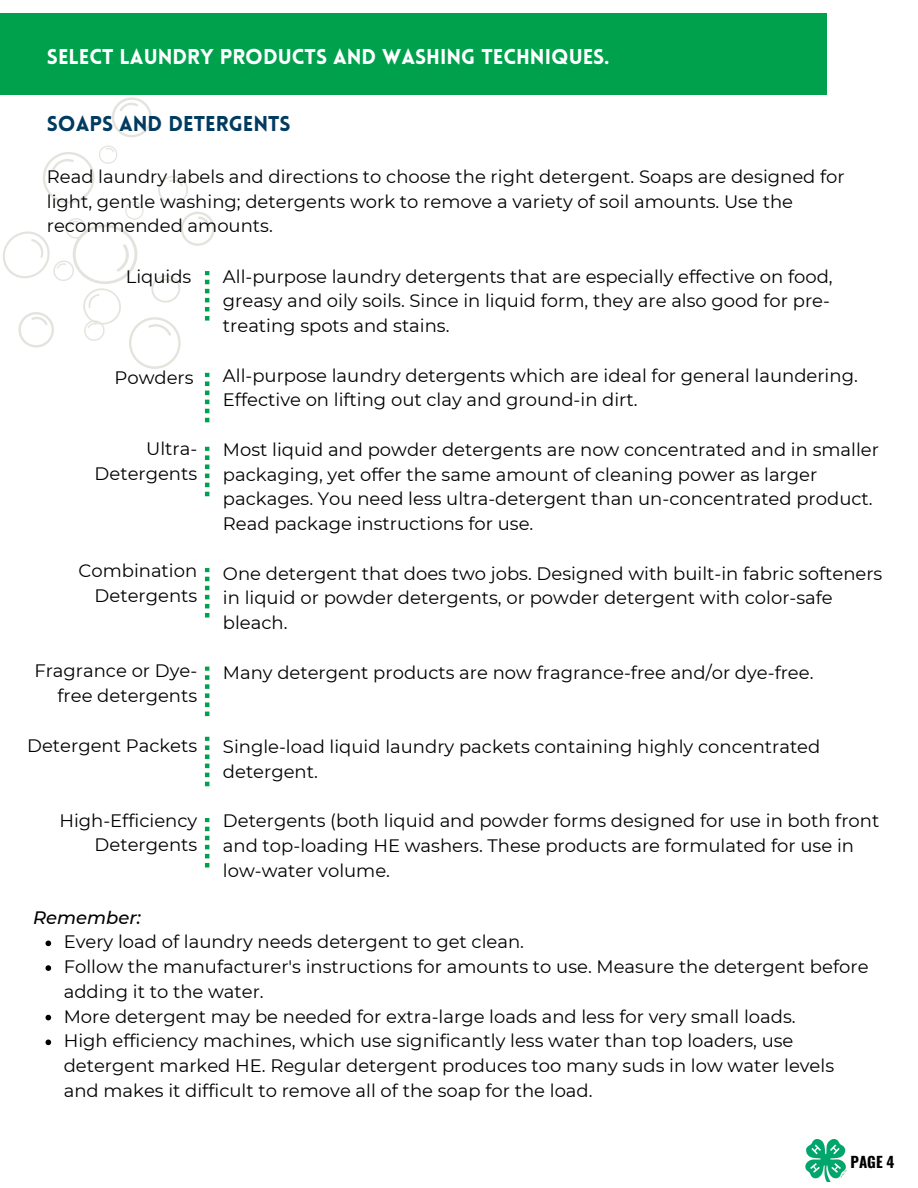
<style>
.page{position:relative;width:918px;height:1188px;background:#fff}
.page>*{position:absolute;margin:0;border:0;box-sizing:border-box;transform-origin:0 0}
.t1{font:900 21px "Lovelo";color:#fff}
.t2{font:900 21px "Lovelo";color:#003b61}
.t3{font:18px/24.8px "Montserrat";color:#000}
.t4{font:italic 500 18px "Montserrat";color:#000}
.t5{font:700 15px "Oswald";color:#000}
</style>
<div class="page">
<svg style="left:112px;top:97px;width:40px;height:41px"></svg>
<svg style="left:3px;top:145px;width:212px;height:277px"></svg>
<svg style="left:205px;top:447px;width:4px;height:49px"></svg>
<svg style="left:205px;top:568px;width:4px;height:50px"></svg>
<svg style="left:205px;top:667px;width:4px;height:49px"></svg>
<svg style="left:205px;top:737px;width:4px;height:49px"></svg>
<svg style="left:205px;top:818px;width:4px;height:50px"></svg>
<div style="left:0;top:13px;width:826px;height:82px;background:#00a14d"></div>
<svg style="left:46px;top:941px;width:5px;height:5px"></svg>
<svg style="left:46px;top:965px;width:5px;height:6px"></svg>
<svg style="left:46px;top:1015px;width:5px;height:5px"></svg>
<svg style="left:46px;top:1040px;width:5px;height:5px"></svg>
<img style="left:805px;top:1140px;width:42px;height:42px">
<p class="t1" style="left:47px;top:49px;width:564px">SELECT LAUNDRY PRODUCTS AND WASHING TECHNIQUES.</p>
<p class="t2" style="left:47px;top:115px;width:245px">SOAPS AND DETERGENTS</p>
<p class="t3" style="left:47px;top:164px;width:799px">Read laundry labels and directions to choose the right detergent. Soaps are designed for light, gentle washing; detergents work to remove a variety of soil amounts. Use the recommended amounts.</p>
<p class="t3" style="left:126px;top:264px;width:67px">Liquids</p>
<p class="t3" style="left:223px;top:264px;width:611px">All-purpose laundry detergents that are especially effective on food, greasy and oily soils. Since in liquid form, they are also good for pre&shy;treating spots and stains.</p>
<p class="t3" style="left:223px;top:363px;width:636px">All-purpose laundry detergents which are ideal for general laundering.<br>Effective on lifting out clay and ground-in dirt.</p>
<p class="t3" style="left:223px;top:437px;width:658px">Most liquid and powder detergents are now concentrated and in smaller packaging, yet offer the same amount of cleaning power as larger packages. You need less ultra-detergent than un-concentrated product.<br>Read package instructions for use.</p>
<p class="t3" style="left:223px;top:561px;width:661px">One detergent that does two jobs. Designed with built-in fabric softeners in liquid or powder detergents, or powder detergent with color-safe bleach.</p>
<p class="t3" style="left:223px;top:660px;width:592px">Many detergent products are now fragrance-free and/or dye-free.</p>
<p class="t3" style="left:114px;top:366px;width:81px">Powders</p>
<p class="t3" style="left:95px;top:437px;width:104px;text-align:right">Ultra-<br>Detergents</p>
<p class="t3" style="left:78px;top:558px;width:120px;text-align:right">Combination<br>Detergents</p>
<p class="t3" style="left:34px;top:658px;width:164px;text-align:right">Fragrance or Dye&shy;free detergents</p>
<p class="t3" style="left:27px;top:733px;width:172px">Detergent Packets</p>
<p class="t3" style="left:223px;top:734px;width:599px">Single-load liquid laundry packets containing highly concentrated detergent.</p>
<p class="t3" style="left:223px;top:808px;width:658px">Detergents (both liquid and powder forms designed for use in both front and top-loading HE washers. These products are formulated for use in low-water volume.</p>
<p class="t3" style="left:59px;top:808px;width:139px;text-align:right">High-Efficiency<br>Detergents</p>
<p class="t4" style="left:33px;top:906px;width:109px">Remember:</p>
<p class="t3" style="left:64px;top:930px;width:806px">Every load of laundry needs detergent to get clean.<br>Follow the manufacturer's instructions for amounts to use. Measure the detergent before adding it to the water.<br>More detergent may be needed for extra-large loads and less for very small loads.<br>High efficiency machines, which use significantly less water than top loaders, use detergent marked HE. Regular detergent produces too many suds in low water levels and makes it difficult to remove all of the soap for the load.</p>
<p class="t5" style="left:851px;top:1150px;width:45px">PAGE 4</p>
</div>
